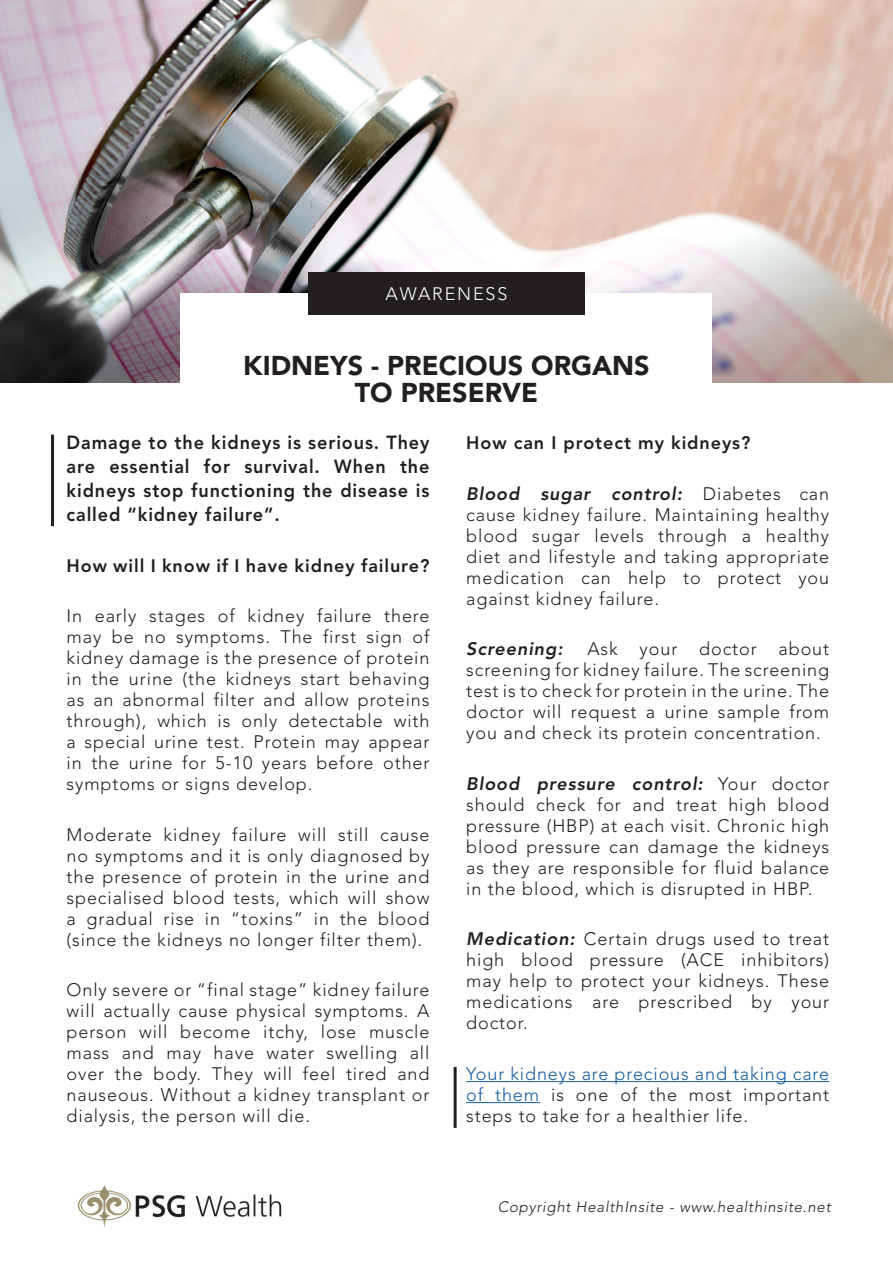
<style>
.page{position:relative;width:893px;height:1263px;background:#fff}
.page>*{position:absolute;margin:0;border:0;box-sizing:border-box;transform-origin:0 0}
.t1{font:900 27px/27px "Avenir LT Std";color:#231f20;text-align:center}
.t2{font:800 18.9px/24px "Avenir LT Std";letter-spacing:.05em;color:#231f20;text-align:justify;scale:.95 1}
.t3{font:300 18px/21px "Avenir LT Std";letter-spacing:.05em;color:#231f20;text-align:justify}
.t4{font:800 18px "Avenir LT Std";letter-spacing:.05em;color:#231f20}
.t5{font:italic 800 18px "Avenir LT Std";letter-spacing:.05em;color:#231f20}
.t6{font:300 18px "Avenir LT Std";letter-spacing:.1em;color:#fff}
.t7{font:italic 300 15px "Avenir LT Std";letter-spacing:.05em;color:#231f20}
.s1{font-weight:800;font-style:italic}
.s2{color:#175d9e}
</style>
<div class="page">
<img style="left:77px;top:1185px;width:205px;height:42px">
<img style="left:0;top:0;width:893px;height:383px">
<div style="left:181px;top:293px;width:531px;height:170px;background:#fff"></div>
<div style="left:308px;top:272px;width:277px;height:43px;background:#231f20"></div>
<hr style="left:51px;top:435px;width:3px;height:91px;background:#231f20">
<hr style="left:466px;top:1081px;width:363px;height:1px;background:#175d9e">
<hr style="left:466px;top:1102px;width:74px;height:1px;background:#175d9e">
<hr style="left:454px;top:1067px;width:3px;height:61px;background:#231f20">
<p class="t6" style="left:386px;top:283px;width:123px">AWARENESS</p>
<p class="t1" style="left:243px;top:352px;width:408px">KIDNEYS - PRECIOUS ORGANS<br>TO PRESERVE</p>
<p class="t2" style="left:67px;top:431px;width:384px">Damage to the kidneys is serious. They are essential for survival. When the kidneys stop functioning the disease is called “kidney failure”.</p>
<p class="t4" style="left:67px;top:555px;width:364px">How will I know if I have kidney failure?</p>
<p class="t3" style="left:67px;top:606px;width:364px">In early stages of kidney failure there may be no symptoms. The first sign of kidney damage is the presence of protein in the urine (the kidneys start behaving as an abnormal filter and allow proteins through), which is only detectable with a special urine test. Protein may appear in the urine for 5-10 years before other symptoms or signs develop.</p>
<p class="t3" style="left:67px;top:824px;width:364px">Moderate kidney failure will still cause no symptoms and it is only diagnosed by the presence of protein in the urine and specialised blood tests, which will show a gradual rise in “toxins” in the blood (since the kidneys no longer filter them).</p>
<p class="t3" style="left:67px;top:980px;width:364px">Only severe or “final stage” kidney failure will actually cause physical symptoms. A person will become itchy, lose muscle mass and may have water swelling all over the body. They will feel tired and nauseous. Without a kidney transplant or dialysis, the person will die.</p>
<p class="t4" style="left:466px;top:432px;width:286px">How can I protect my kidneys?</p>
<p class="t3" style="left:466px;top:483px;width:364px"><span class="s1">Blood sugar control:</span> Diabetes can cause kidney failure. Maintaining healthy blood sugar levels through a healthy diet and lifestyle and taking appropriate medication can help to protect you against kidney failure.</p>
<p class="t5" style="left:466px;top:638px;width:98px">Screening:</p>
<p class="t3" style="left:466px;top:639px;width:364px;text-indent:121px">Ask your doctor about screening for kidney failure. The screening test is to check for protein in the urine. The doctor will request a urine sample from you and check its protein concentration.</p>
<p class="t3" style="left:466px;top:773px;width:364px"><span class="s1">Blood pressure control:</span> Your doctor should check for and treat high blood pressure (HBP) at each visit. Chronic high blood pressure can damage the kidneys as they are responsible for fluid balance in the blood, which is disrupted in HBP.</p>
<p class="t3" style="left:466px;top:929px;width:364px"><span class="s1">Medication:</span> Certain drugs used to treat high blood pressure (ACE inhibitors) may help to protect your kidneys. These medications are prescribed by your doctor.</p>
<p class="t3" style="left:466px;top:1063px;width:364px"><span class="s2">Your kidneys are precious and taking care of them</span> is one of the most important steps to take for a healthier life.</p>
<p class="t7" style="left:498px;top:1198px;width:334px">Copyright HealthInsite - www.healthinsite.net</p>
</div>
